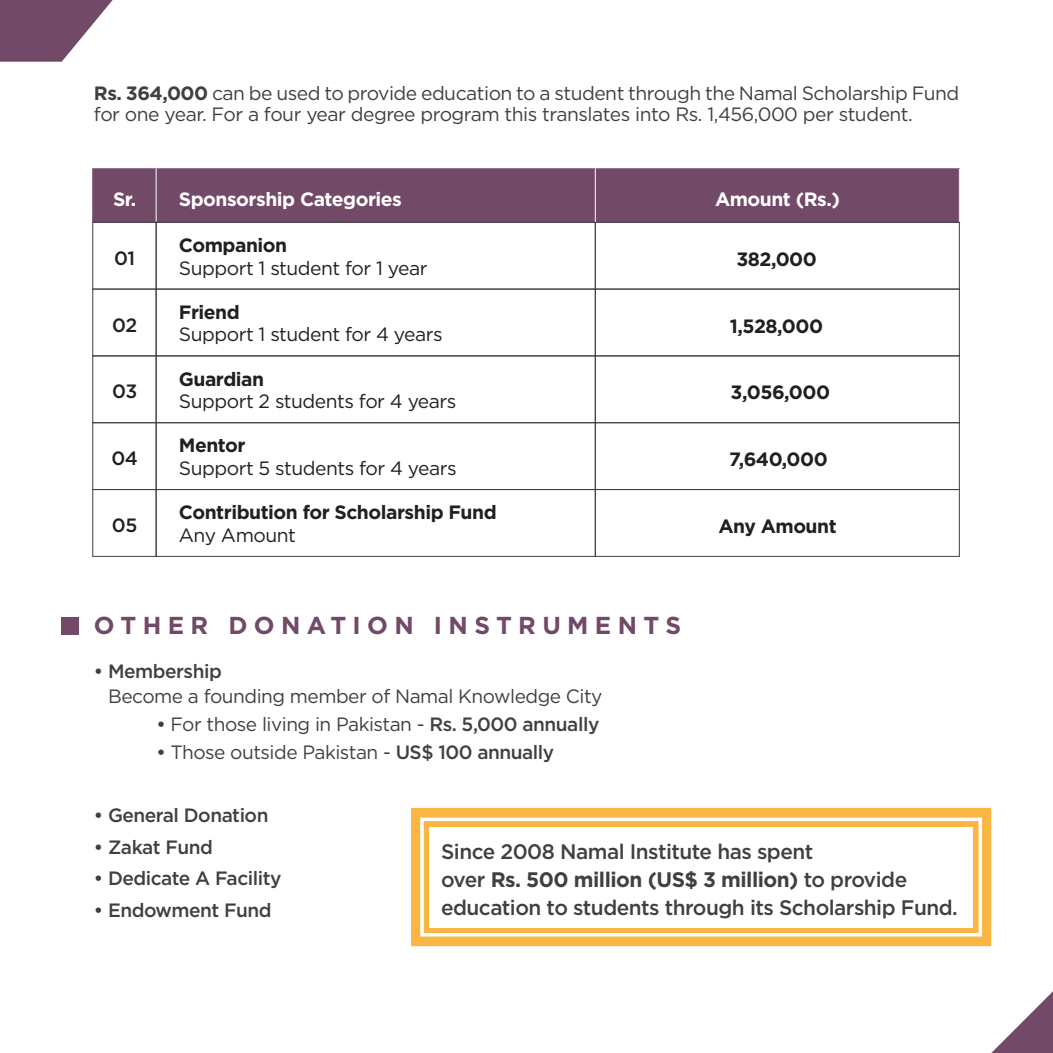
<style>
.page{position:relative;width:1053px;height:1053px;background:#fff}
.page>*{position:absolute;margin:0;border:0;box-sizing:border-box;transform-origin:0 0}
.t1{font:700 24.5px "Gotham";letter-spacing:.26em;color:#724967}
.t2{font:500 21px/28px "Gotham";letter-spacing:-.025em;color:#404041}
.t3{font:19.25px/21px "Gotham";letter-spacing:-.025em;color:#404041}
.t4{font:19.25px "Gotham";letter-spacing:-.025em;color:#231f20}
.t5{font:700 19.25px "Gotham";letter-spacing:-.025em;color:#231f20}
.t6{font:500 19.25px "Gotham";letter-spacing:-.025em;color:#404041}
.t7{font:700 19.25px "Gotham";letter-spacing:-.025em;color:#fff}
.t8{font:500 19.25px "Gotham";letter-spacing:-.03em;color:#231f20}
.s1{font-weight:700}
.s2{font-weight:500}
</style>
<div class="page">
<svg style="left:0;top:0;width:113px;height:62px"></svg>
<div style="left:62px;top:616px;width:17px;height:18px;background:#724967"></div>
<div style="left:92px;top:168px;width:64px;height:55px;background:#724967;border:1px solid #724967"></div>
<div style="left:156px;top:168px;width:439px;height:55px;background:#724967;border:1px solid #724967"></div>
<div style="left:594px;top:168px;width:365px;height:55px;background:#724967;border:1px solid #724967"></div>
<div style="left:92px;top:222px;width:64px;height:67px;border:1px solid #404041"></div>
<div style="left:156px;top:222px;width:439px;height:67px;border:1px solid #404041"></div>
<div style="left:594px;top:222px;width:365px;height:67px;border:1px solid #404041"></div>
<div style="left:92px;top:288px;width:64px;height:68px;border:1px solid #404041"></div>
<div style="left:156px;top:288px;width:439px;height:68px;border:1px solid #404041"></div>
<div style="left:594px;top:288px;width:365px;height:68px;border:1px solid #404041"></div>
<div style="left:92px;top:355px;width:64px;height:68px;border:1px solid #404041"></div>
<div style="left:156px;top:355px;width:439px;height:68px;border:1px solid #404041"></div>
<div style="left:594px;top:355px;width:365px;height:68px;border:1px solid #404041"></div>
<div style="left:92px;top:422px;width:64px;height:68px;border:1px solid #404041"></div>
<div style="left:156px;top:422px;width:439px;height:68px;border:1px solid #404041"></div>
<div style="left:594px;top:422px;width:365px;height:68px;border:1px solid #404041"></div>
<div style="left:92px;top:489px;width:64px;height:67px;border:1px solid #404041"></div>
<div style="left:156px;top:489px;width:439px;height:67px;border:1px solid #404041"></div>
<div style="left:594px;top:489px;width:365px;height:67px;border:1px solid #404041"></div>
<hr style="left:156px;top:168px;width:1px;height:53px;background:#fff">
<hr style="left:594px;top:168px;width:1px;height:54px;background:#fff">
<hr style="left:958px;top:169px;width:1px;height:53px;background:#fff">
<svg style="left:411px;top:807px;width:579px;height:138px;background:#fbbc56"></svg>
<div style="left:429px;top:826px;width:543px;height:100px;background:#fff"></div>
<div style="left:420px;top:817px;width:561px;height:119px;border:4px solid #fff"></div>
<svg style="left:992px;top:992px;width:60px;height:60px"></svg>
<p class="t3" style="left:94px;top:82px;width:866px"><span class="s1">Rs. 364,000</span> can be used to provide education to a student through the Namal Scholarship Fund for one year. For a four year degree program this translates into Rs. 1,456,000 per student.</p>
<p class="t7" style="left:113px;top:187px;width:290px">Sr. Sponsorship Categories</p>
<p class="t5" style="left:179px;top:234px;width:110px">Companion</p>
<p class="t4" style="left:179px;top:255px;width:250px">Support 1 student for 1 year</p>
<p class="t5" style="left:179px;top:300px;width:62px">Friend</p>
<p class="t4" style="left:179px;top:322px;width:265px">Support 1 student for 4 years</p>
<p class="t5" style="left:179px;top:367px;width:87px">Guardian</p>
<p class="t4" style="left:179px;top:389px;width:279px">Support 2 students for 4 years</p>
<p class="t5" style="left:179px;top:434px;width:68px">Mentor</p>
<p class="t4" style="left:179px;top:456px;width:279px">Support 5 students for 4 years</p>
<p class="t5" style="left:179px;top:501px;width:319px">Contribution for Scholarship Fund</p>
<p class="t4" style="left:179px;top:522px;width:119px">Any Amount</p>
<p class="t8" style="left:114px;top:245px;width:22px">01</p>
<p class="t8" style="left:112px;top:312px;width:27px">02</p>
<p class="t8" style="left:112px;top:379px;width:27px">03</p>
<p class="t8" style="left:111px;top:445px;width:28px">04</p>
<p class="t8" style="left:112px;top:512px;width:27px">05</p>
<p class="t7" style="left:714px;top:187px;width:126px">Amount (Rs.)</p>
<p class="t5" style="left:736px;top:248px;width:82px">382,000</p>
<p class="t5" style="left:729px;top:314px;width:95px">1,528,000</p>
<p class="t5" style="left:730px;top:381px;width:101px">3,056,000</p>
<p class="t5" style="left:729px;top:448px;width:100px">7,640,000</p>
<p class="t5" style="left:718px;top:515px;width:120px">Any Amount</p>
<p class="t1" style="left:94px;top:611px;width:588px">OTHER DONATION INSTRUMENTS</p>
<p class="t6" style="left:94px;top:658px;width:129px">• Membership</p>
<p class="t3" style="left:108px;top:685px;width:496px">Become a founding member of Namal Knowledge City</p>
<p class="t3" style="left:156px;top:713px;width:444px"><span class="s2">•</span> For those living in Pakistan - <span class="s2">Rs. 5,000 annually</span></p>
<p class="t3" style="left:156px;top:741px;width:399px"><span class="s2">•</span> Those outside Pakistan - <span class="s2">US$ 100 annually</span></p>
<p class="t6" style="left:94px;top:802px;width:176px">• General Donation</p>
<p class="t6" style="left:94px;top:833px;width:120px">• Zakat Fund</p>
<p class="t6" style="left:94px;top:865px;width:189px">• Dedicate A Facility</p>
<p class="t6" style="left:94px;top:896px;width:179px">• Endowment Fund</p>
<p class="t2" style="left:441px;top:837px;width:518px">Since 2008 Namal Institute has spent<br>over <span class="s1">Rs. 500 million (US$ 3 million)</span> to provide education to students through its Scholarship Fund.</p>
</div>
